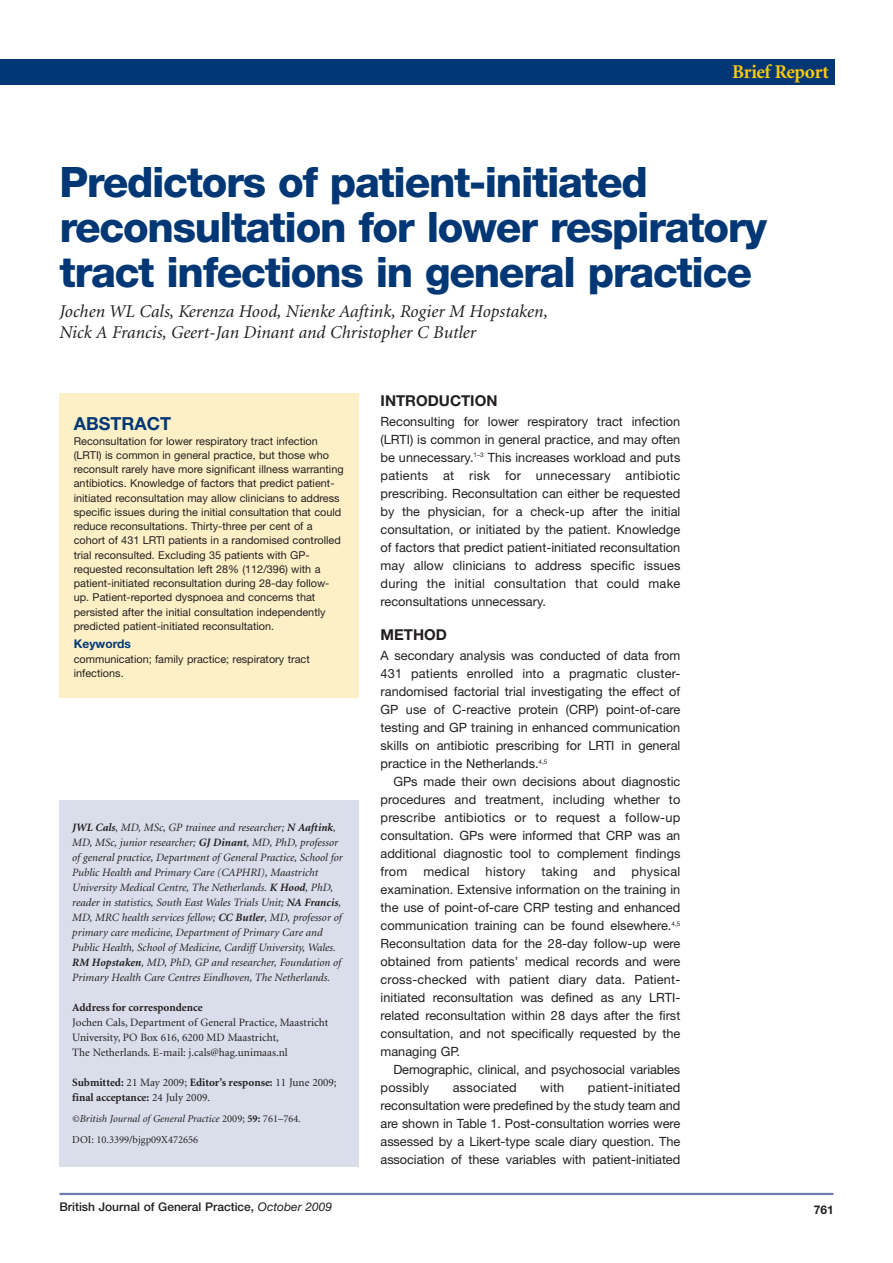
<style>
.page{position:relative;width:893px;height:1263px;background:#fff}
.page>*{position:absolute;margin:0;border:0;box-sizing:border-box;transform-origin:0 0}
.t1{font:800 42px/45px "Helvetica Neue";letter-spacing:-.03em;color:#013775}
.t2{font:700 19.5px "Minion";letter-spacing:-.02em;color:#feca0a}
.t3{font:italic 18px/21px "Minion";color:#231f20}
.t4{font:700 18px "Helvetica Neue";color:#013775}
.t5{font:700 15px "Helvetica Neue";color:#231f20}
.t6{font:12.75px/18px "Helvetica Neue";color:#231f20;text-align:justify}
.t7{font:12.75px "Helvetica Neue";letter-spacing:.02em;color:#231f20}
.t8{font:500 12px "Helvetica Neue";color:#231f20}
.t9{font:700 12px "Helvetica Neue";color:#013775}
.t10{font:700 12px "Helvetica Neue";color:#231f20}
.t11{font:italic 11.25px/15px "Minion";color:#231f20}
.t12{font:11.25px/15px "Minion";color:#231f20}
.t13{font:700 11.25px/15px "Minion";color:#231f20}
.t14{font:10.8px/14.2px "Helvetica Neue";color:#231f20}
.t15{font:10.5px/21px "Minion";color:#231f20}
.s1{font-weight:700}
.s2{font-weight:400}
.s3{font-style:italic}
.s4{font-weight:400;font-style:italic}
</style>
<div class="page">
<hr style="left:60px;top:1193px;width:773px;height:2px;background:#6e7fad">
<div style="left:60px;top:394px;width:299px;height:304px;background:#fef0c6"></div>
<div style="left:60px;top:800px;width:299px;height:367px;background:#dadeeb"></div>
<div style="left:0;top:60px;width:834px;height:25px;background:#013775"></div>
<h2 class="t2" style="left:732px;top:64px;width:98px">Brief Report</h2>
<h1 class="t1" style="left:60px;top:163px;width:709px">Predictors of patient-initiated reconsultation for lower respiratory tract infections in general practice</h1>
<h3 class="t3" style="left:60px;top:302px;width:490px">Jochen WL Cals, Kerenza Hood, Nienke Aaftink, Rogier M Hopstaken,<br>Nick A Francis, Geert-Jan Dinant and Christopher C Butler</h3>
<h3 class="t4" style="left:74px;top:413px;width:99px">ABSTRACT</h3>
<p class="t14" style="left:74px;top:435px;width:271px">Reconsultation for lower respiratory tract infection (LRTI) is common in general practice, but those who reconsult rarely have more significant illness warranting antibiotics. Knowledge of factors that predict patient&shy;initiated reconsultation may allow clinicians to address specific issues during the initial consultation that could reduce reconsultations. Thirty-three per cent of a cohort of 431 LRTI patients in a randomised controlled trial reconsulted. Excluding 35 patients with GP&shy;requested reconsultation left 28% (112/396) with a patient-initiated reconsultation during 28-day follow&shy;up. Patient-reported dyspnoea and concerns that persisted after the initial consultation independently predicted patient-initiated reconsultation.</p>
<p class="t9" style="left:74px;top:637px;width:59px">Keywords</p>
<p class="t14" style="left:74px;top:653px;width:238px">communication; family practice; respiratory tract infections.</p>
<p class="t11" style="left:72px;top:820px;width:272px"><span class="s1">JWL Cals</span>, MD, MSc, GP trainee and researcher; <span class="s1">N Aaftink</span>, MD, MSc, junior researcher; <span class="s1">GJ Dinant</span>, MD, PhD, professor of general practice, Department of General Practice, School for Public Health and Primary Care (CAPHRI), Maastricht University Medical Centre, The Netherlands. <span class="s1">K Hood</span>, PhD, reader in statistics, South East Wales Trials Unit; <span class="s1">NA Francis</span>, MD, MRC health services fellow; <span class="s1">CC Butler</span>, MD, professor of primary care medicine, Department of Primary Care and Public Health, School of Medicine, Cardiff University, Wales.<br><span class="s1">RM Hopstaken</span>, MD, PhD, GP and researcher, Foundation of Primary Health Care Centres Eindhoven, The Netherlands.</p>
<p class="t13" style="left:72px;top:1000px;width:132px">Address for correspondence</p>
<p class="t12" style="left:72px;top:1015px;width:258px">Jochen Cals, Department of General Practice, Maastricht<br>University, PO Box 616, 6200 MD Maastricht,<br>The Netherlands. E-mail: j.cals@hag.unimaas.nl</p>
<p class="t13" style="left:72px;top:1075px;width:266px">Submitted: <span class="s2">21 May 2009;</span> Editor’s response: <span class="s2">11 June 2009; </span>final acceptance: <span class="s2">24 July 2009.</span></p>
<p class="t15" style="left:72px;top:1108px;width:230px"><span class="s3">©British Journal of General Practice</span> 2009; <span class="s1">59:</span> 761–764<span class="s3">.<br></span>DOI: 10.3399/bjgp09X472656</p>
<p class="t8" style="left:60px;top:1202px;width:274px">British Journal of General Practice, <span class="s4">October 2009</span></p>
<p class="t5" style="left:381px;top:392px;width:118px">INTRODUCTION</p>
<p class="t6" style="left:381px;top:414px;width:301px">Reconsulting for lower respiratory tract infection (LRTI) is common in general practice, and may often be unnecessary.<sup>1–3</sup> This increases workload and puts patients at risk for unnecessary antibiotic prescribing. Reconsultation can either be requested by the physician, for a check-up after the initial consultation, or initiated by the patient. Knowledge of factors that predict patient-initiated reconsultation may allow clinicians to address specific issues during the initial consultation that could make reconsultations unnecessary.</p>
<p class="t5" style="left:381px;top:626px;width:68px">METHOD</p>
<p class="t6" style="left:381px;top:648px;width:301px">A secondary analysis was conducted of data from 431 patients enrolled into a pragmatic cluster&shy;randomised factorial trial investigating the effect of GP use of C-reactive protein (CRP) point-of-care testing and GP training in enhanced communication skills on antibiotic prescribing for LRTI in general practice in the Netherlands.<sup>4,5</sup></p>
<p class="t6" style="left:381px;top:774px;width:301px;text-indent:13px">GPs made their own decisions about diagnostic procedures and treatment, including whether to prescribe antibiotics or to request a follow-up consultation. GPs were informed that CRP was an additional diagnostic tool to complement findings from</p>
<p class="t6" style="left:381px;top:864px;width:301px;text-indent:251px">physical examination. Extensive information on the training in the use of point-of-care CRP testing and enhanced communication training can be found elsewhere.<sup>4,5<br></sup>Reconsultation data for the 28-day follow-up were obtained from patients’ medical records and were cross-checked with patient diary data. Patient&shy;initiated reconsultation was defined as any LRTI&shy;related reconsultation within 28 days after the first consultation, and not specifically requested by the managing GP.</p>
<p class="t6" style="left:381px;top:1062px;width:301px;text-indent:13px">Demographic, clinical, and psychosocial variables possibly</p>
<p class="t7" style="left:423px;top:867px;width:48px">medical</p>
<p class="t7" style="left:486px;top:867px;width:41px">history</p>
<p class="t6" style="left:542px;top:864px;width:38px">taking</p>
<p class="t6" style="left:594px;top:864px;width:24px">and</p>
<p class="t6" style="left:381px;top:1080px;width:301px;text-indent:207px">patient-initiated reconsultation were predefined by the study team and are shown in Table 1. Post-consultation worries were assessed by a Likert-type scale diary question. The association of these variables with patient-initiated</p>
<p class="t6" style="left:453px;top:1080px;width:65px">associated</p>
<p class="t6" style="left:540px;top:1080px;width:26px">with</p>
<p class="t10" style="left:814px;top:1202px;width:22px">761</p>
</div>
